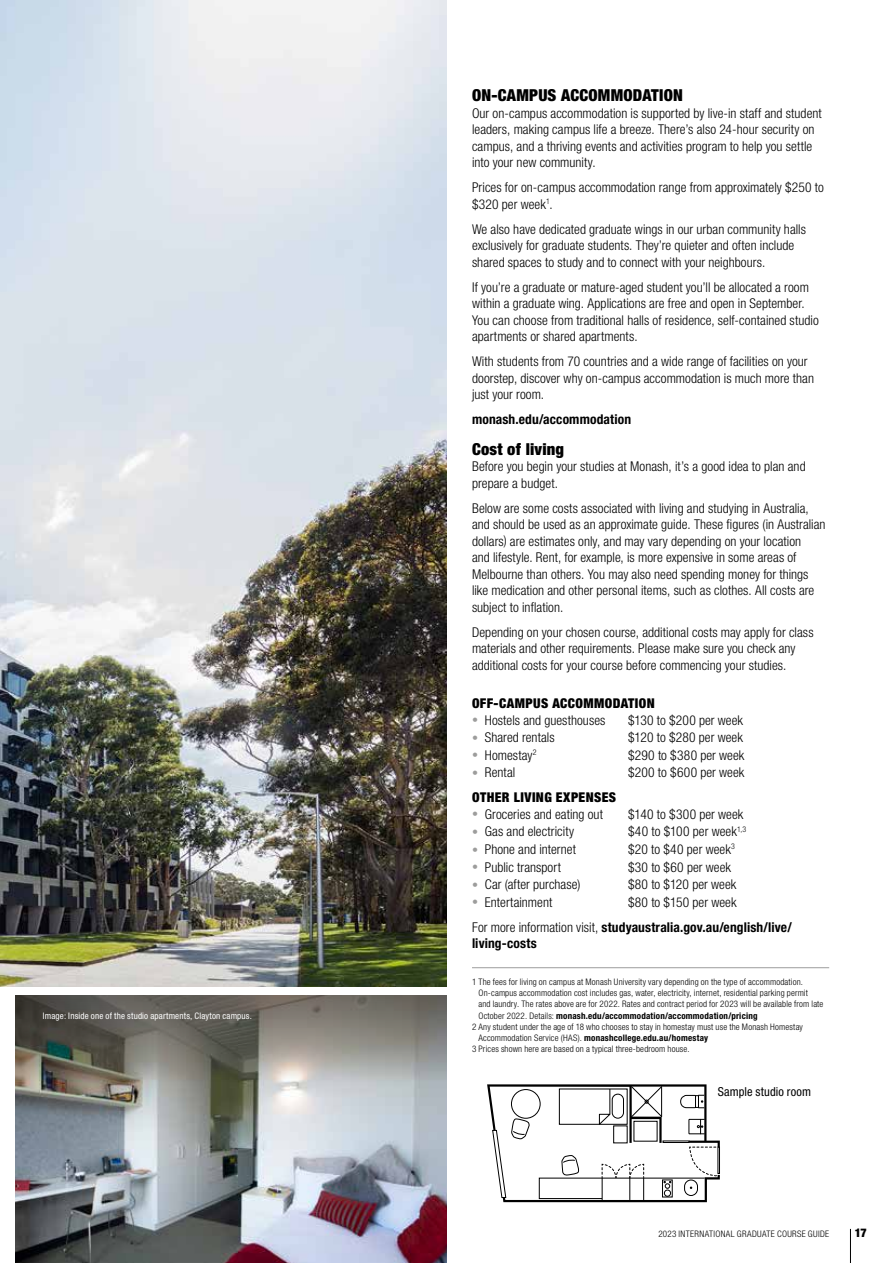
<style>
.page{position:relative;width:893px;height:1263px;background:#fff}
.page>*{position:absolute;margin:0;border:0;box-sizing:border-box;transform-origin:0 0}
.t1{font:900 condensed 16.5px "Helvetica Neue LT Pro";letter-spacing:.015em;color:#000}
.t2{font:300 condensed 13.5px/16.5px "Helvetica Neue LT Pro";letter-spacing:.005em;color:#000}
.t3{font:900 condensed 13.5px "Helvetica Neue LT Pro";letter-spacing:.03em;color:#000}
.t4{font:700 condensed 13.5px "Helvetica Neue LT Pro";letter-spacing:.01em;color:#000}
.t5{font:condensed 12.45px "Helvetica Neue LT Pro";letter-spacing:.005em;color:#000}
.t6{font:900 condensed 12px "Helvetica Neue LT Pro";color:#000}
.t7{font:300 condensed 9px "Helvetica Neue LT Pro";letter-spacing:.02em;color:#000}
.t8{font:700 condensed 9px "Helvetica Neue LT Pro";letter-spacing:.025em;color:#000}
.t9{font:condensed 9px "Helvetica Neue LT Pro";letter-spacing:.015em;color:#fff}
.t10{font:300 condensed 9px "Helvetica Neue LT Pro";letter-spacing:.04em;color:#000}
.s1{font-size:12px;color:#9d9d9c}
.s2{font-weight:700}
.s3{font-weight:300}
</style>
<div class="page">
<img style="left:0;top:0;width:446px;height:986px">
<img style="left:15px;top:1089px;width:431px;height:174px">
<svg style="left:15px;top:995px;width:431px;height:94px;background:#7a7870"></svg>
<svg style="left:487px;top:1084px;width:233px;height:118px"></svg>
<hr style="left:472px;top:967px;width:357px;height:1px;background:#9d9d9c">
<hr style="left:850px;top:1229px;width:1px;height:34px;background:#000">
<p class="t9" style="left:43px;top:1010px;width:211px">Image: Inside one of the studio apartments, Clayton campus.</p>
<p class="t1" style="left:472px;top:85px;width:212px">ON-CAMPUS ACCOMMODATION</p>
<p class="t2" style="left:472px;top:104px;width:351px">Our on-campus accommodation is supported by live-in staff and student leaders, making campus life a breeze. There’s also 24-hour security on campus, and a thriving events and activities program to help you settle into your new community.</p>
<p class="t2" style="left:472px;top:179px;width:353px">Prices for on-campus accommodation range from approximately $250 to $320 per week<sup>1</sup>.</p>
<p class="t2" style="left:472px;top:220px;width:335px">We also have dedicated graduate wings in our urban community halls exclusively for graduate students. They’re quieter and often include shared spaces to study and to connect with your neighbours.</p>
<p class="t2" style="left:472px;top:278px;width:348px">If you’re a graduate or mature-aged student you’ll be allocated a room within a graduate wing. Applications are free and open in September.<br>You can choose from traditional halls of residence, self-contained studio apartments or shared apartments.</p>
<p class="t2" style="left:472px;top:353px;width:344px">With students from 70 countries and a wide range of facilities on your doorstep, discover why on-campus accommodation is much more than just your room.</p>
<p class="t4" style="left:472px;top:411px;width:161px">monash.edu/accommodation</p>
<p class="t1" style="left:472px;top:439px;width:94px">Cost of living</p>
<p class="t2" style="left:472px;top:458px;width:335px">Before you begin your studies at Monash, it’s a good idea to plan and prepare a budget.</p>
<p class="t2" style="left:472px;top:500px;width:355px">Below are some costs associated with living and studying in Australia, and should be used as an approximate guide. These figures (in Australian dollars) are estimates only, and may vary depending on your location<br>and lifestyle. Rent, for example, is more expensive in some areas of Melbourne than others. You may also need spending money for things like medication and other personal items, such as clothes. All costs are subject to inflation.</p>
<p class="t2" style="left:472px;top:624px;width:343px">Depending on your chosen course, additional costs may apply for class materials and other requirements. Please make sure you check any additional costs for your course before commencing your studies.</p>
<p class="t3" style="left:472px;top:695px;width:184px">OFF-CAMPUS ACCOMMODATION</p>
<p class="t2" style="left:472px;top:711px;width:135px"><span class="s1">•</span> Hostels and guesthouses</p>
<p class="t2" style="left:628px;top:711px;width:117px">$130 to $200 per week</p>
<p class="t2" style="left:472px;top:729px;width:84px"><span class="s1">•</span> Shared rentals</p>
<p class="t2" style="left:628px;top:729px;width:116px">$120 to $280 per week</p>
<p class="t2" style="left:472px;top:747px;width:66px"><span class="s1">•</span> Homestay<sup>2</sup></p>
<p class="t2" style="left:628px;top:747px;width:118px">$290 to $380 per week</p>
<p class="t2" style="left:472px;top:764px;width:45px"><span class="s1">•</span> Rental</p>
<p class="t2" style="left:628px;top:764px;width:118px">$200 to $600 per week</p>
<p class="t3" style="left:472px;top:789px;width:146px">OTHER LIVING EXPENSES</p>
<p class="t2" style="left:472px;top:806px;width:132px"><span class="s1">•</span> Groceries and eating out</p>
<p class="t2" style="left:628px;top:806px;width:117px">$140 to $300 per week</p>
<p class="t2" style="left:472px;top:823px;width:104px"><span class="s1">•</span> Gas and electricity</p>
<p class="t2" style="left:628px;top:823px;width:120px">$40 to $100 per week<sup>1,3</sup></p>
<p class="t2" style="left:472px;top:841px;width:105px"><span class="s1">•</span> Phone and internet</p>
<p class="t2" style="left:628px;top:841px;width:108px">$20 to $40 per week<sup>3</sup></p>
<p class="t2" style="left:472px;top:858px;width:90px"><span class="s1">•</span> Public transport</p>
<p class="t2" style="left:628px;top:858px;width:104px">$30 to $60 per week</p>
<p class="t2" style="left:472px;top:876px;width:110px"><span class="s1">•</span> Car (after purchase)</p>
<p class="t2" style="left:628px;top:876px;width:110px">$80 to $120 per week</p>
<p class="t2" style="left:472px;top:893px;width:82px"><span class="s1">•</span> Entertainment</p>
<p class="t2" style="left:472px;top:889px;width:321px;line-height:25px;text-indent:156px">$80 to $150 per week<br>For more information visit, <span class="s2">studyaustralia.gov.au/english/live/</span></p>
<p class="t4" style="left:472px;top:935px;width:66px">living-costs</p>
<p class="t7" style="left:472px;top:976px;width:332px">1 The fees for living on campus at Monash University vary depending on the type of accommodation.</p>
<p class="t7" style="left:478px;top:988px;width:331px">On-campus accommodation cost includes gas, water, electricity, internet, residential parking permit</p>
<p class="t7" style="left:478px;top:999px;width:346px">and laundry. The rates above are for 2022. Rates and contract period for 2023 will be available from late</p>
<p class="t8" style="left:478px;top:1010px;width:281px"><span class="s3">October 2022. Details:</span> monash.edu/accommodation/accommodation/pricing</p>
<p class="t7" style="left:472px;top:1021px;width:332px">2 Any student under the age of 18 who chooses to stay in homestay must use the Monash Homestay</p>
<p class="t8" style="left:478px;top:1032px;width:231px"><span class="s3">Accommodation Service (HAS).</span> monashcollege.edu.au/homestay</p>
<p class="t7" style="left:472px;top:1044px;width:219px">3 Prices shown here are based on a typical three-bedroom house.</p>
<p class="t5" style="left:718px;top:1085px;width:95px">Sample studio room</p>
<p class="t10" style="left:658px;top:1229px;width:172px">2023 INTERNATIONAL GRADUATE COURSE GUIDE</p>
<p class="t6" style="left:855px;top:1226px;width:13px">17</p>
</div>
